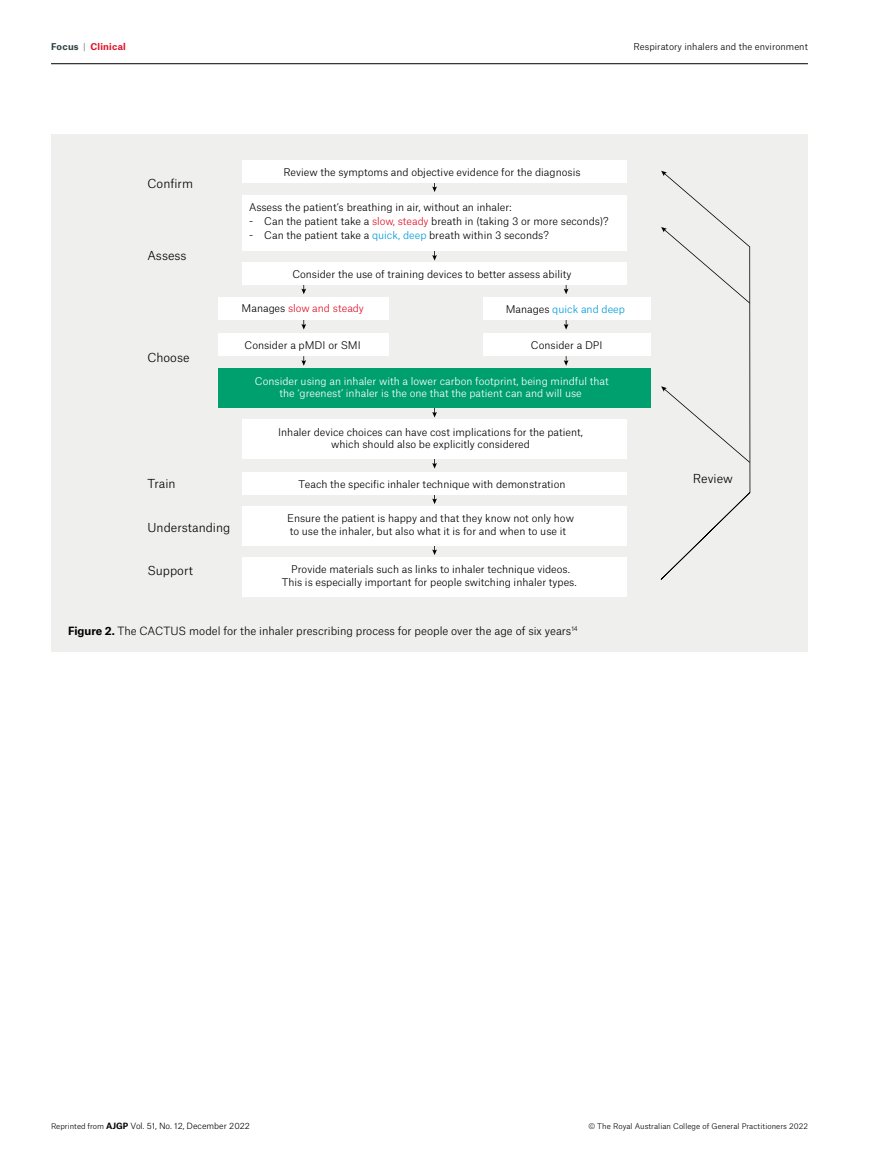
<style>
.page{position:relative;width:893px;height:1170px;background:#fff}
.page>*{position:absolute;margin:0;border:0;box-sizing:border-box;transform-origin:0 0}
.t1{font:300 11.85px "Atlas Grotesk";color:#000}
.t2{font:300 10.8px "Atlas Grotesk";color:#000}
.t3{font:300 10.2px/12.1px "Atlas Grotesk";color:#000;text-align:center}
.t4{font:300 10.2px/12.1px "Atlas Grotesk";color:#fff;text-align:center}
.t5{font:300 10.2px "Atlas Grotesk";color:#de1329}
.t6{font:300 10.2px "Atlas Grotesk";color:#009bdb}
.t7{font:300 9px "Atlas Grotesk";letter-spacing:.005em;color:#000}
.t8{font:700 9px "Atlas Grotesk";letter-spacing:.025em;color:#de1329}
.t9{font:300 8.25px "Atlas Grotesk";color:#000}
.t10{font:300 7.5px "Atlas Grotesk";letter-spacing:.01em;color:#000}
.s1{color:#2d4141}
.s2{font-weight:100;color:#2d4141}
.s3{color:#de1329}
.s4{color:#009bdb}
.s5{color:#000}
.s6{font-weight:700}
.s7{font-size:7.5px}
</style>
<div class="page">
<hr style="left:51px;top:63px;width:757px;height:1px;background:#000">
<div style="left:51px;top:134px;width:757px;height:517px;background:#efefee"></div>
<svg style="left:432px;top:182px;width:5px;height:10px"></svg>
<svg style="left:432px;top:251px;width:5px;height:9px"></svg>
<svg style="left:301px;top:284px;width:5px;height:10px"></svg>
<svg style="left:301px;top:320px;width:5px;height:9px"></svg>
<svg style="left:301px;top:356px;width:5px;height:10px"></svg>
<svg style="left:432px;top:408px;width:5px;height:9px"></svg>
<svg style="left:432px;top:459px;width:5px;height:9px"></svg>
<svg style="left:432px;top:494px;width:5px;height:10px"></svg>
<svg style="left:432px;top:545px;width:5px;height:10px"></svg>
<svg style="left:564px;top:284px;width:4px;height:10px"></svg>
<svg style="left:564px;top:320px;width:4px;height:9px"></svg>
<svg style="left:564px;top:356px;width:4px;height:10px"></svg>
<div style="left:242px;top:195px;width:385px;height:56px;background:#fff"></div>
<div style="left:242px;top:160px;width:385px;height:22px;background:#fff"></div>
<div style="left:242px;top:262px;width:385px;height:22px;background:#fff"></div>
<div style="left:219px;top:297px;width:170px;height:23px;background:#fff"></div>
<div style="left:483px;top:297px;width:168px;height:23px;background:#fff"></div>
<div style="left:219px;top:333px;width:170px;height:23px;background:#fff"></div>
<div style="left:483px;top:333px;width:168px;height:23px;background:#fff"></div>
<div style="left:219px;top:369px;width:432px;height:39px;background:#00a06e"></div>
<div style="left:242px;top:472px;width:385px;height:22px;background:#fff"></div>
<div style="left:242px;top:557px;width:385px;height:39px;background:#fff"></div>
<div style="left:242px;top:506px;width:385px;height:39px;background:#fff"></div>
<div style="left:242px;top:420px;width:385px;height:39px;background:#fff"></div>
<svg style="left:660px;top:171px;width:90px;height:409px"></svg>
<p class="t8" style="left:51px;top:40px;width:76px"><span class="s1">Focus</span> <span class="s2">|</span> Clinical</p>
<p class="t7" style="left:633px;top:40px;width:176px">Respiratory inhalers and the environment</p>
<p class="t1" style="left:147px;top:174px;width:47px">Confirm</p>
<p class="t1" style="left:147px;top:246px;width:41px">Assess</p>
<p class="t1" style="left:147px;top:348px;width:44px">Choose</p>
<p class="t1" style="left:147px;top:474px;width:30px">Train</p>
<p class="t3" style="left:283px;top:165px;width:299px">Review the symptoms and objective evidence for the diagnosis</p>
<p class="t3" style="left:249px;top:200px;width:264px">Assess the patient’s breathing in air, without an inhaler:</p>
<p class="t3" style="left:249px;top:214px;width:361px">- Can the patient take a <span class="s3">slow, steady</span> breath in (taking 3 or more seconds)?</p>
<p class="t3" style="left:249px;top:228px;width:301px">- Can the patient take a <span class="s4">quick, deep</span> breath within 3 seconds?</p>
<p class="t3" style="left:292px;top:267px;width:281px">Consider the use of training devices to better assess ability</p>
<p class="t5" style="left:242px;top:300px;width:124px"><span class="s5">Manages</span> slow and steady</p>
<p class="t6" style="left:506px;top:301px;width:121px"><span class="s5">Manages</span> quick and deep</p>
<p class="t3" style="left:531px;top:338px;width:73px">Consider a DPI</p>
<p class="t4" style="left:255px;top:374px;width:355px">Consider using an inhaler with a lower carbon footprint, being mindful that the ‘greenest’ inhaler is the one that the patient can and will use</p>
<p class="t3" style="left:245px;top:338px;width:118px">Consider a pMDI or SMI</p>
<p class="t3" style="left:278px;top:425px;width:306px">Inhaler device choices can have cost implications for the patient, which should also be explicitly considered</p>
<p class="t3" style="left:298px;top:477px;width:269px">Teach the specific inhaler technique with demonstration</p>
<p class="t1" style="left:148px;top:518px;width:84px">Understanding</p>
<p class="t3" style="left:287px;top:511px;width:288px;text-align:left">Ensure the patient is happy and that they know not only how to use the inhaler, but also what it is for and when to use it</p>
<p class="t1" style="left:147px;top:561px;width:47px">Support</p>
<p class="t3" style="left:282px;top:562px;width:296px">Provide materials such as links to inhaler technique videos.<br>This is especially important for people switching inhaler types.</p>
<p class="t2" style="left:68px;top:622px;width:511px"><span class="s6">Figure 2.</span> The CACTUS model for the inhaler prescribing process for people over the age of six years<sup>14</sup></p>
<p class="t1" style="left:693px;top:469px;width:42px">Review</p>
<p class="t9" style="left:51px;top:1118px;width:200px"><span class="s7">Reprinted from</span> <span class="s6">AJGP</span> Vol. 51, No. 12, December 2022</p>
<p class="t10" style="left:588px;top:1119px;width:221px">© The Royal Australian College of General Practitioners 2022</p>
</div>
